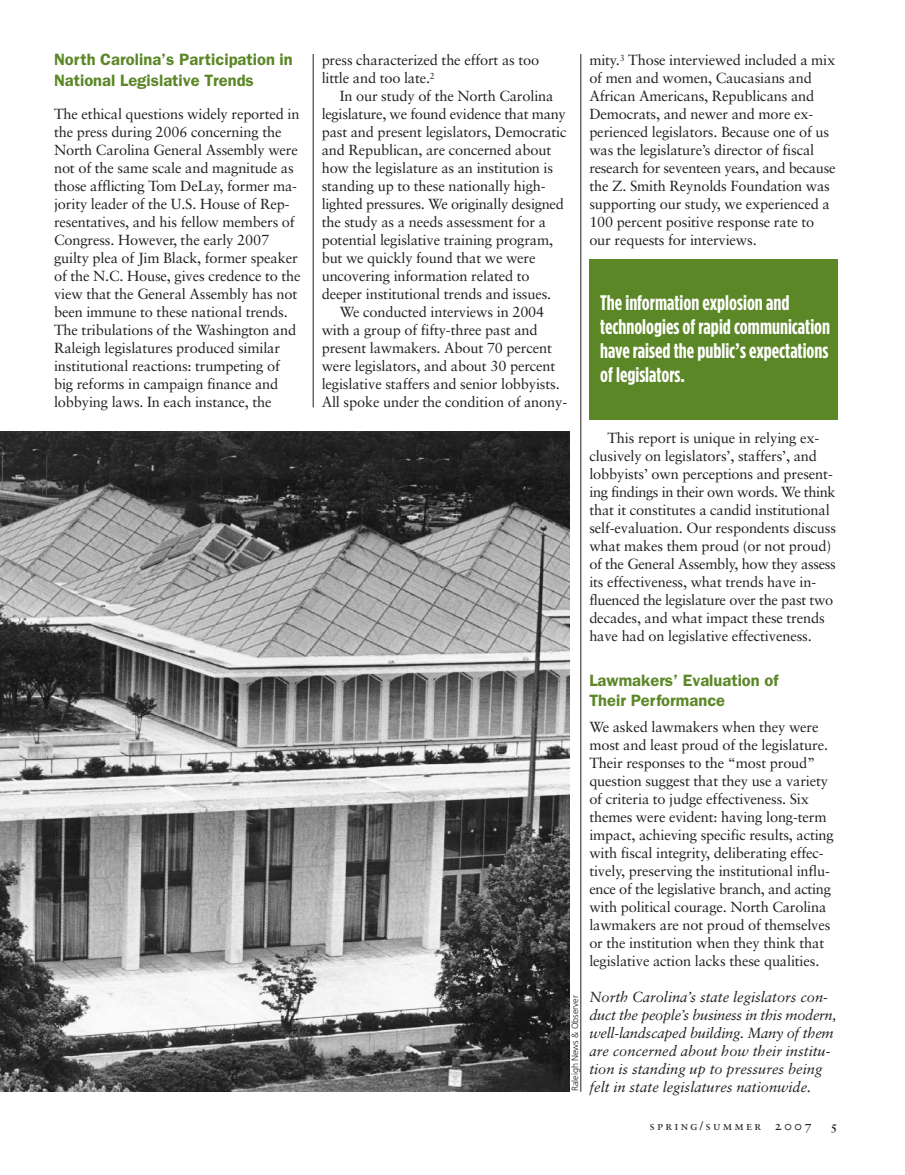
<style>
.page{position:relative;width:905px;height:1175px;background:#fff}
.page>*{position:absolute;margin:0;border:0;box-sizing:border-box;transform-origin:0 0}
.t1{font:700 21px/24px "Gotham Condensed";color:#fff}
.t2{font:600 16.5px/20.2px "Franklin Gothic";color:#5c8727}
.t3{font:14.7px/18px "Sabon";letter-spacing:-.01em;color:#231f20}
.t4{font:italic 14.7px/18px "Sabon";color:#231f20}
.t5{font:12.15px "Sabon Roman SC";letter-spacing:.185em;color:#231f20}
.t6{font:12.15px "Sabon Bold Os F";color:#231f20}
.t7{font:300 9px "Frutiger";color:#231f20}
.s1{font-size:13.5px}
</style>
<div class="page">
<hr style="left:313px;top:54px;width:1px;height:353px;background:#231f20">
<hr style="left:580px;top:54px;width:1px;height:1037px;background:#231f20">
<div style="left:589px;top:260px;width:248px;height:160px;background:#5c8727"></div>
<svg style="left:0;top:431px;width:569px;height:660px;background:#818181"></svg>
<p class="t2" style="left:54px;top:49px;width:240px">North Carolina’s Participation in<br>National Legislative Trends</p>
<p class="t3" style="left:54px;top:106px;width:248px">The ethical questions widely reported in the press during 2006 concerning the North Carolina General Assembly were not of the same scale and magnitude as those afflicting Tom DeLay, former ma&shy;jority leader of the U.S. House of Rep&shy;resentatives, and his fellow members of Congress. However, the early 2007 guilty plea of Jim Black, former speaker of the N.C. House, gives credence to the view that the General Assembly has not been immune to these national trends.<br>The tribulations of the Washington and Raleigh legislatures produced similar institutional reactions: trumpeting of big reforms in campaign finance and lobbying laws. In each instance, the</p>
<p class="t3" style="left:322px;top:52px;width:219px">press characterized the effort as too little and too late.<sup>2</sup></p>
<p class="t3" style="left:340px;top:88px;width:215px">In our study of the North Carolina</p>
<p class="t3" style="left:322px;top:106px;width:246px">legislature, we found evidence that many</p>
<p class="t3" style="left:322px;top:124px;width:246px">past and present legislators, Democratic</p>
<p class="t3" style="left:322px;top:142px;width:231px">and Republican, are concerned about</p>
<p class="t3" style="left:322px;top:160px;width:233px">how the legislature as an institution is</p>
<p class="t3" style="left:322px;top:178px;width:226px">standing up to these nationally high-</p>
<p class="t3" style="left:322px;top:196px;width:244px">lighted pressures. We originally designed</p>
<p class="t3" style="left:322px;top:214px;width:226px">the study as a needs assessment for a</p>
<p class="t3" style="left:322px;top:232px;width:233px">potential legislative training program,</p>
<p class="t3" style="left:322px;top:250px;width:215px">but we quickly found that we were</p>
<p class="t3" style="left:322px;top:268px;width:209px">uncovering information related to</p>
<p class="t3" style="left:322px;top:286px;width:231px">deeper institutional trends and issues.</p>
<p class="t3" style="left:340px;top:304px;width:206px">We conducted interviews in 2004</p>
<p class="t3" style="left:322px;top:322px;width:217px">with a group of fifty-three past and</p>
<p class="t3" style="left:322px;top:340px;width:232px">present lawmakers. About 70 percent</p>
<p class="t3" style="left:322px;top:358px;width:235px">were legislators, and about 30 percent</p>
<p class="t3" style="left:322px;top:376px;width:240px">legislative staffers and senior lobbyists.</p>
<p class="t3" style="left:322px;top:394px;width:247px">All spoke under the condition of anony-</p>
<p class="t7" style="left:571px;top:1091px;width:98px;rotate:-90deg">Raleigh News &amp; Observer</p>
<p class="t3" style="left:589px;top:52px;width:248px">mity.<sup>3</sup> Those interviewed included a mix of men and women, Caucasians and African Americans, Republicans and Democrats, and newer and more ex&shy;perienced legislators. Because one of us was the legislature’s director of fiscal research for seventeen years, and because the Z. Smith Reynolds Foundation was supporting our study, we experienced a 100 percent positive response rate to our requests for interviews.</p>
<h1 class="t1" style="left:600px;top:291px;width:231px">The information explosion and technologies of rapid communication have raised the public’s expectations of legislators.</h1>
<p class="t3" style="left:589px;top:430px;width:248px;text-indent:18px">This report is unique in relying ex&shy;clusively on legislators’, staffers’, and lobbyists’ own perceptions and present&shy;ing findings in their own words. We think that it constitutes a candid institutional self-evaluation. Our respondents discuss what makes them proud (or not proud) of the General Assembly, how they assess its effectiveness, what trends have in&shy;fluenced the legislature over the past two decades, and what impact these trends have had on legislative effectiveness.</p>
<p class="t2" style="left:589px;top:670px;width:190px">Lawmakers’ Evaluation of<br>Their Performance</p>
<p class="t3" style="left:589px;top:718px;width:246px">We asked lawmakers when they were most and least proud of the legislature.<br>Their responses to the “most proud” question suggest that they use a variety of criteria to judge effectiveness. Six themes were evident: having long-term impact, achieving specific results, acting with fiscal integrity, deliberating effec&shy;tively, preserving the institutional influ&shy;ence of the legislative branch, and acting with political courage. North Carolina lawmakers are not proud of themselves or the institution when they think that legislative action lacks these qualities.</p>
<p class="t4" style="left:589px;top:988px;width:249px">North Carolina’s state legislators con&shy;duct the people’s business in this modern, well-landscaped building. Many of them are concerned about how their institu&shy;tion is standing up to pressures being felt in state legislatures nationwide.</p>
<p class="t5" style="left:649px;top:1120px;width:164px">spring/summer <span class="s1">2007</span></p>
<p class="t6" style="left:830px;top:1120px;width:8px">5</p>
</div>
